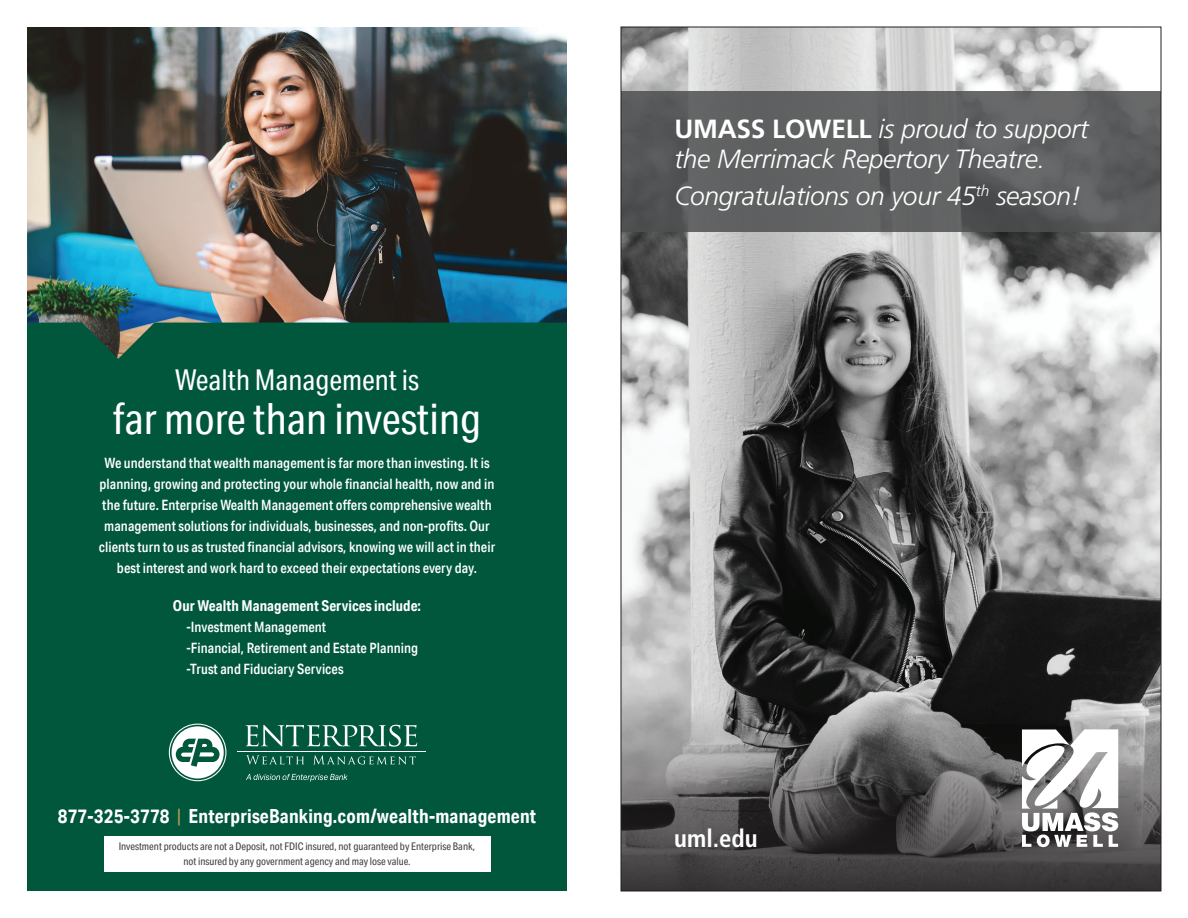
<style>
.page{position:relative;width:1188px;height:918px;background:#fff}
.page>*{position:absolute;margin:0;border:0;box-sizing:border-box;transform-origin:0 0}
.t1{font:43.05px "Aktiv Grotesk Cd";color:#fff}
.t2{font:28.8px "Aktiv Grotesk Cd";color:#fff}
.t3{font:italic 300 26.25px/30.8px "Frutiger LT Std";letter-spacing:-.01em;color:#fff}
.t4{font:700 condensed 24.75px "Frutiger LT Std";color:#fff}
.t5{font:700 19.5px "Aktiv Grotesk Cd";letter-spacing:.01em;color:#fff}
.t6{font:700 15px "Aktiv Grotesk Cd";letter-spacing:.005em;color:#fff}
.t7{font:500 14.25px/21px "Aktiv Grotesk Cd";letter-spacing:.005em;color:#fff;text-align:center}
.t8{font:10.5px/15px "Aktiv Grotesk Cd";color:#3e3e3f;text-align:center}
.s1{font-weight:400;color:#b39758}
.s2{font-weight:700;font-style:normal}
</style>
<div class="page">
<img style="left:27px;top:27px;width:540px;height:296px">
<div style="left:27px;top:323px;width:540px;height:568px;background:#00573c"></div>
<svg style="left:169px;top:724px;width:57px;height:57px"></svg>
<svg style="left:245px;top:725px;width:172px;height:22px;background:#42826e"></svg>
<hr style="left:237px;top:751px;width:188px;height:1px;background:#fff">
<svg style="left:246px;top:755px;width:58px;height:10px"></svg>
<svg style="left:313px;top:755px;width:103px;height:9px"></svg>
<svg style="left:246px;top:774px;width:102px;height:8px"></svg>
<div style="left:104px;top:836px;width:386px;height:36px;background:#fff"></div>
<img style="left:623px;top:29px;width:536px;height:613px">
<svg style="left:623px;top:642px;width:536px;height:247px;background:#595858"></svg>
<svg style="left:623px;top:92px;width:536px;height:140px;background:#5d5e5f"></svg>
<svg style="left:1022px;top:729px;width:96px;height:118px"></svg>
<h2 class="t2" style="left:175px;top:363px;width:245px">Wealth Management is</h2>
<h1 class="t1" style="left:113px;top:393px;width:370px">far more than investing</h1>
<p class="t7" style="left:99px;top:452px;width:398px">We understand that wealth management is far more than investing. It is planning, growing and protecting your whole financial health, now and in the future. Enterprise Wealth Management offers comprehensive wealth management solutions for individuals, businesses, and non-profits. Our clients turn to us as trusted financial advisors, knowing we will act in their best interest and work hard to exceed their expectations every day.</p>
<p class="t6" style="left:173px;top:597px;width:250px">Our Wealth Management Services include:</p>
<p class="t7" style="left:186px;top:616px;width:233px;text-align:left">-Investment Management<br>-Financial, Retirement and Estate Planning -Trust and Fiduciary Services</p>
<h3 class="t5" style="left:58px;top:804px;width:480px">877-325-3778 <span class="s1">|</span> EnterpriseBanking.com/wealth-management</h3>
<p class="t8" style="left:119px;top:839px;width:358px">Investment products are not a Deposit, not FDIC insured, not guaranteed by Enterprise Bank, not insured by any government agency and may lose value.</p>
<h3 class="t3" style="left:674px;top:114px;width:416px"><span class="s2">UMASS LOWELL</span> is proud to support the Merrimack Repertory Theatre.</h3>
<h3 class="t3" style="left:674px;top:180px;width:408px">Congratulations on your 45<sup>th</sup> season!</h3>
<h3 class="t4" style="left:674px;top:824px;width:85px">uml.edu</h3>
</div>
